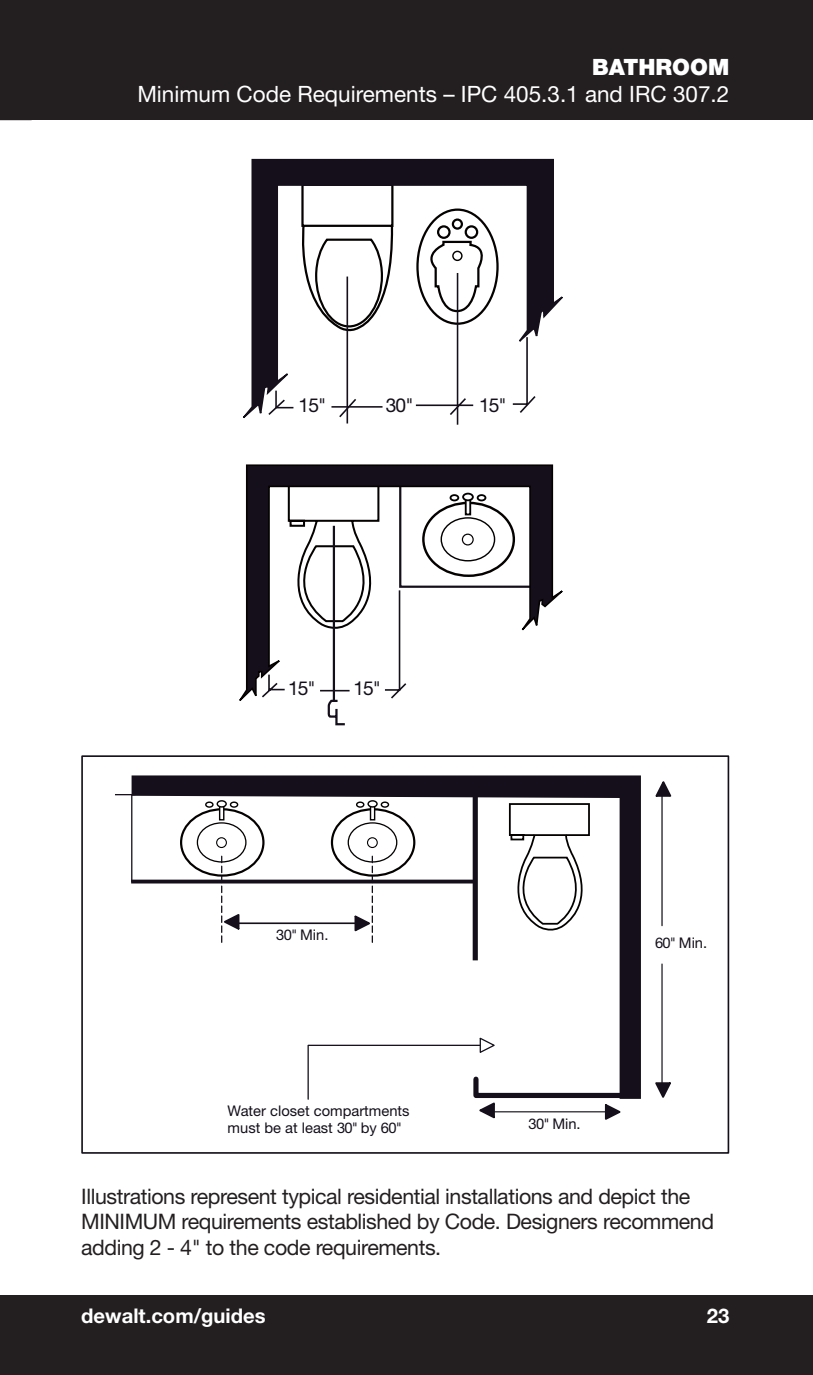
<style>
.page{position:relative;width:813px;height:1375px;background:#fff}
.page>*{position:absolute;margin:0;border:0;box-sizing:border-box;transform-origin:0 0}
.t1{font:22.5px "Helvetica Neue";color:#fff}
.t2{font:900 22.5px "Helvetica Neue";color:#fff}
.t3{font:21.38px/25.9px "Helvetica Neue";letter-spacing:-.02em;color:#231f20}
.t4{font:700 20.25px "Helvetica Neue LT Std";color:#fff}
.t5{font:19.12px "Helvetica Neue";letter-spacing:-.05em;color:#140f1a}
.t6{font:14.62px/17.8px "Helvetica Neue";color:#140f1a}
</style>
<div class="page">
<div style="left:0;top:1295px;width:813px;height:79px;background:#231f20"></div>
<div style="left:0;top:0;width:813px;height:120px;background:#231f20"></div>
<svg style="left:243px;top:159px;width:320px;height:263px"></svg>
<svg style="left:239px;top:464px;width:324px;height:247px"></svg>
<div style="left:81px;top:755px;width:648px;height:398px;border:2px solid #140f1a"></div>
<svg style="left:115px;top:794px;width:16px;height:1px"></svg>
<hr style="left:131px;top:794px;width:1px;height:88px;background:#140f1a">
<svg style="left:132px;top:775px;width:509px;height:323px"></svg>
<hr style="left:235px;top:922px;width:130px;height:2px;background:#140f1a">
<svg style="left:221px;top:856px;width:20px;height:87px"></svg>
<svg style="left:353px;top:856px;width:20px;height:87px"></svg>
<hr style="left:661px;top:964px;width:2px;height:123px;background:#140f1a">
<hr style="left:661px;top:794px;width:2px;height:131px;background:#140f1a">
<svg style="left:655px;top:1080px;width:16px;height:18px"></svg>
<svg style="left:655px;top:781px;width:17px;height:17px"></svg>
<svg style="left:307px;top:1036px;width:323px;height:84px"></svg>
<p class="t2" style="left:592px;top:53px;width:139px">BATHROOM</p>
<p class="t1" style="left:137px;top:80px;width:593px">Minimum Code Requirements – IPC 405.3. 1 and IRC 307.2</p>
<p class="t5" style="left:299px;top:394px;width:29px">15"</p>
<p class="t5" style="left:386px;top:394px;width:29px">30"</p>
<p class="t5" style="left:479px;top:394px;width:29px">15"</p>
<p class="t5" style="left:288px;top:677px;width:29px">15"</p>
<p class="t5" style="left:353px;top:677px;width:29px">15"</p>
<p class="t6" style="left:276px;top:925px;width:54px">30" Min.</p>
<p class="t6" style="left:228px;top:1101px;width:183px">Water closet compartments must be at least 30" by 60"</p>
<p class="t6" style="left:529px;top:1114px;width:54px">30" Min.</p>
<p class="t6" style="left:655px;top:933px;width:54px">60" Min.</p>
<p class="t3" style="left:81px;top:1182px;width:634px">Illustrations represent typical residential installations and depict the<br>MINIMUM requirements established by Code. Designers recommend adding 2 - 4" to the code requirements.</p>
<p class="t4" style="left:81px;top:1302px;width:186px">dewalt.com/guides</p>
<p class="t4" style="left:707px;top:1302px;width:24px">23</p>
</div>
